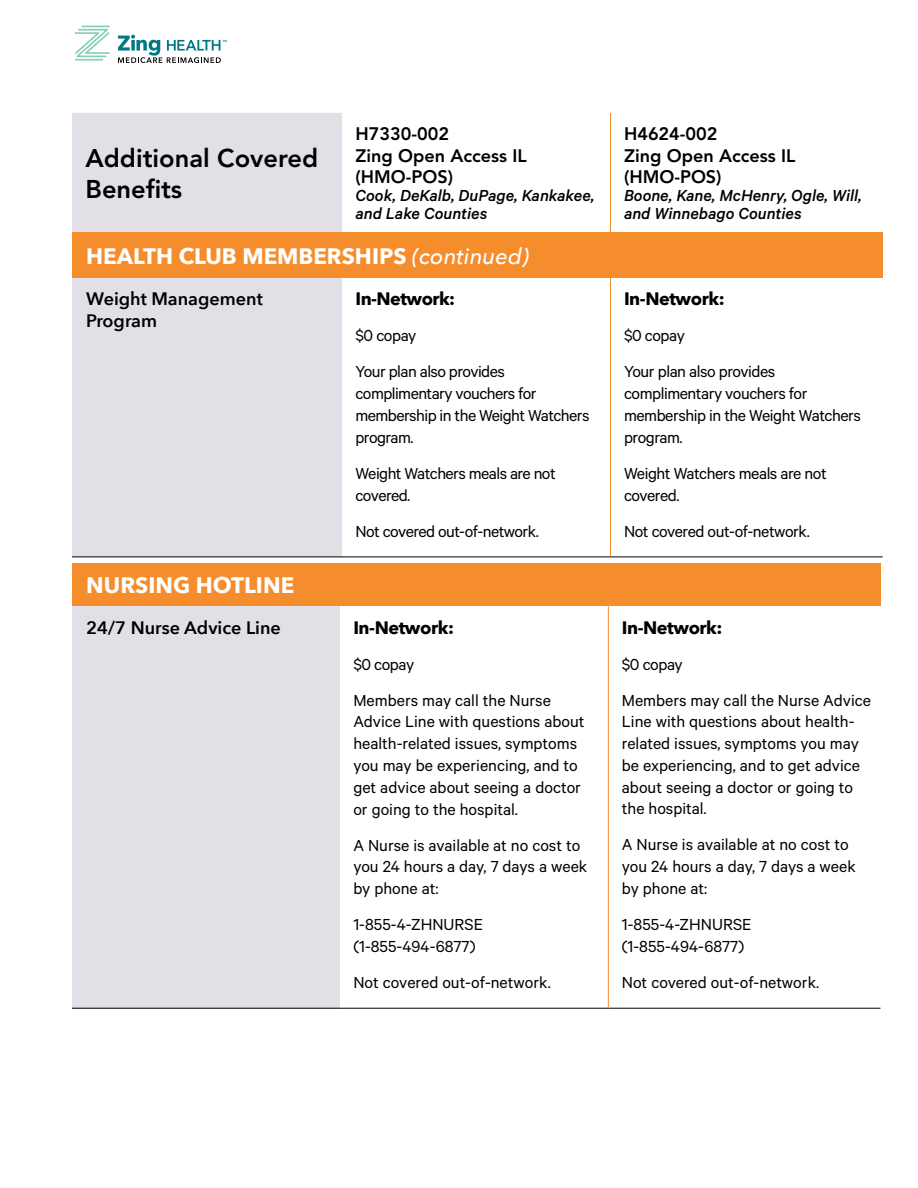
<style>
.page{position:relative;width:918px;height:1188px;background:#fff}
.page>*{position:absolute;margin:0;border:0;box-sizing:border-box;transform-origin:0 0}
.t1{font:800 25.5px/30.6px "Avenir";color:#000}
.t2{font:700 22.35px "Avenir Next";color:#fff}
.t3{font:18px/21.8px "Calibre";color:#000}
.t4{font:18px/21.8px "Calibre";letter-spacing:-.03em;color:#000}
.t5{font:18px/21.8px "Calibre";letter-spacing:-.025em;color:#000}
.t6{font:italic 500 18px/18px "Calibre";color:#000}
.t7{font:800 18px/21.6px "Avenir";color:#000}
.t8{font:700 18px "Avenir Next";letter-spacing:-.025em;color:#000}
.t9{font:600 18px/21.8px "Avenir Next";color:#000}
.s1{font-weight:500;font-style:italic}
</style>
<div class="page">
<hr style="left:75px;top:59px;width:28px;height:2px;background:#85ceb8">
<svg style="left:75px;top:26px;width:35px;height:31px"></svg>
<svg style="left:118px;top:35px;width:109px;height:28px"></svg>
<div style="left:72px;top:113px;width:270px;height:443px;background:#e2e0e6"></div>
<div style="left:72px;top:233px;width:811px;height:45px;background:#f68d2c"></div>
<hr style="left:72px;top:556px;width:270px;height:1px;background:#000">
<hr style="left:342px;top:556px;width:268px;height:1px;background:#000">
<hr style="left:610px;top:556px;width:273px;height:1px;background:#000">
<hr style="left:610px;top:278px;width:1px;height:278px;background:#f68d2c">
<hr style="left:610px;top:113px;width:1px;height:120px;background:#f68d2c">
<div style="left:72px;top:564px;width:808px;height:42px;background:#f68d2c"></div>
<div style="left:72px;top:606px;width:268px;height:402px;background:#e2e0e6"></div>
<hr style="left:72px;top:1008px;width:268px;height:1px;background:#000">
<hr style="left:340px;top:1008px;width:268px;height:1px;background:#000">
<hr style="left:608px;top:1008px;width:272px;height:1px;background:#000">
<hr style="left:608px;top:606px;width:1px;height:402px;background:#f68d2c">
<h1 class="t1" style="left:86px;top:143px;width:234px">Additional Covered<br>Benefits</h1>
<p class="t7" style="left:356px;top:123px;width:173px">H7330-002<br>Zing Open Access IL (HMO-POS)</p>
<p class="t6" style="left:356px;top:186px;width:240px">Cook, DeKalb, DuPage, Kankakee, and Lake Counties</p>
<p class="t2" style="left:86px;top:237px;width:445px">HEALTH CLUB MEMBERSHIPS <span class="s1">(continued)</span></p>
<p class="t9" style="left:86px;top:288px;width:178px">Weight Management<br>Program</p>
<p class="t8" style="left:356px;top:284px;width:101px">In-Network:</p>
<p class="t4" style="left:356px;top:317px;width:151px;line-height:36px">$0 copay<br>Your plan also provides</p>
<p class="t4" style="left:356px;top:382px;width:236px">complimentary vouchers for membership in the Weight Watchers program.</p>
<p class="t4" style="left:356px;top:462px;width:202px">Weight Watchers meals are not covered.</p>
<p class="t4" style="left:356px;top:519px;width:185px">Not covered out-of-network.</p>
<p class="t2" style="left:86px;top:566px;width:209px">NURSING HOTLINE</p>
<p class="t9" style="left:86px;top:616px;width:196px">24/7 Nurse Advice Line</p>
<p class="t8" style="left:353px;top:612px;width:102px">In-Network:</p>
<p class="t3" style="left:353px;top:645px;width:199px;line-height:36px">$0 copay<br>Members may call the Nurse</p>
<p class="t3" style="left:353px;top:710px;width:233px">Advice Line with questions about health-related issues, symptoms you may be experiencing, and to get advice about seeing a doctor or going to the hospital.</p>
<p class="t3" style="left:353px;top:833px;width:235px">A Nurse is available at no cost to you 24 hours a day, 7 days a week by phone at:</p>
<p class="t3" style="left:353px;top:913px;width:131px">1-855-4-ZHNURSE (1-855-494-6877)</p>
<p class="t3" style="left:353px;top:971px;width:199px">Not covered out-of-network.</p>
<p class="t7" style="left:624px;top:123px;width:173px">H4624-002<br>Zing Open Access IL (HMO-POS)</p>
<p class="t6" style="left:624px;top:186px;width:239px">Boone, Kane, McHenry, Ogle, Will, and Winnebago Counties</p>
<p class="t8" style="left:624px;top:283px;width:102px">In-Network:</p>
<p class="t5" style="left:624px;top:317px;width:153px;line-height:36px">$0 copay<br>Your plan also provides</p>
<p class="t5" style="left:624px;top:382px;width:238px">complimentary vouchers for membership in the Weight Watchers program.</p>
<p class="t5" style="left:624px;top:462px;width:204px">Weight Watchers meals are not covered.</p>
<p class="t5" style="left:624px;top:519px;width:187px">Not covered out-of-network.</p>
<p class="t8" style="left:622px;top:612px;width:102px">In-Network:</p>
<p class="t3" style="left:622px;top:645px;width:251px;line-height:36px">$0 copay<br>Members may call the Nurse Advice</p>
<p class="t3" style="left:622px;top:710px;width:240px">Line with questions about health&shy;related issues, symptoms you may be experiencing, and to get advice about seeing a doctor or going to the hospital.</p>
<p class="t3" style="left:622px;top:833px;width:235px">A Nurse is available at no cost to you 24 hours a day, 7 days a week by phone at:</p>
<p class="t3" style="left:622px;top:913px;width:131px">1-855-4-ZHNURSE (1-855-494-6877)</p>
<p class="t3" style="left:622px;top:971px;width:199px">Not covered out-of-network.</p>
</div>
